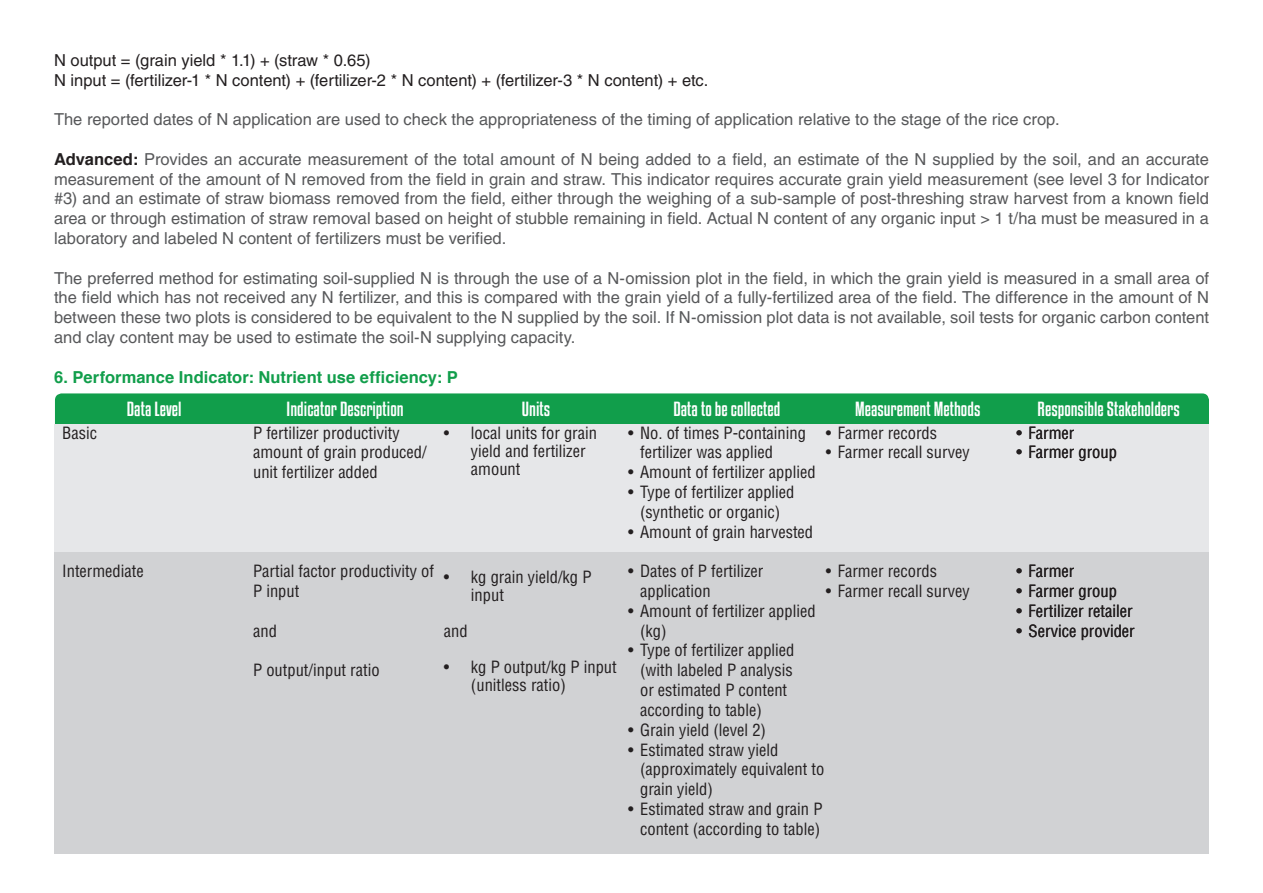
<style>
.page{position:relative;width:1263px;height:893px;background:#fff}
.page>*{position:absolute;margin:0;border:0;box-sizing:border-box;transform-origin:0 0}
.t1{font:18px "Kenyan Coffee Rg";color:#fff}
.t2{font:16.5px/19.8px "Helvetica";color:#57585a;text-align:justify}
.t3{font:condensed 16.5px/19.8px "Helvetica";color:#231f20}
.t4{font:16.5px "Helvetica";color:#231f20}
.t5{font:700 16.5px "Helvetica";letter-spacing:.005em;color:#119e4b}
.s1{font-weight:700;color:#231f20}
</style>
<div class="page">
<div style="left:55px;top:393px;width:1154px;height:39px;background:#119e4b;border-radius:7px"></div>
<div style="left:55px;top:424px;width:1154px;height:354px;background:#e6e7e9"></div>
<div style="left:54px;top:552px;width:1155px;height:301px;background:#d1d2d4"></div>
<p class="t4" style="left:54px;top:50px;width:318px">N output = (grain yield * 1.1) + (straw * 0.65)</p>
<p class="t4" style="left:54px;top:70px;width:656px">N input = (fertilizer-1 * N content) + (fertilizer-2 * N content) + (fertilizer-3 * N content) + etc.</p>
<p class="t2" style="left:54px;top:110px;width:1007px">The reported dates of N application are used to check the appropriateness of the timing of application relative to the stage of the rice crop.</p>
<p class="t2" style="left:54px;top:149px;width:1156px"><span class="s1">Advanced:</span> Provides an accurate measurement of the total amount of N being added to a field, an estimate of the N supplied by the soil, and an accurate measurement of the amount of N removed from the field in grain and straw. This indicator requires accurate grain yield measurement (see level 3 for Indicator #3) and an estimate of straw biomass removed from the field, either through the weighing of a sub-sample of post-threshing straw harvest from a known field area or through estimation of straw removal based on height of stubble remaining in field. Actual N content of any organic input &gt; 1 t/ha must be measured in a laboratory and labeled N content of fertilizers must be verified.</p>
<p class="t2" style="left:54px;top:268px;width:1156px">The preferred method for estimating soil-supplied N is through the use of a N-omission plot in the field, in which the grain yield is measured in a small area of the field which has not received any N fertilizer, and this is compared with the grain yield of a fully-fertilized area of the field. The difference in the amount of N between these two plots is considered to be equivalent to the N supplied by the soil. If N-omission plot data is not available, soil tests for organic carbon content and clay content may be used to estimate the soil-N supplying capacity.</p>
<p class="t5" style="left:54px;top:366px;width:405px">6. Performance Indicator: Nutrient use efficiency: P</p>
<p class="t1" style="left:127px;top:399px;width:56px">Data Level</p>
<p class="t1" style="left:287px;top:399px;width:119px">Indicator Description</p>
<p class="t1" style="left:522px;top:399px;width:30px">Units</p>
<p class="t1" style="left:673px;top:399px;width:108px">Data to be collected</p>
<p class="t1" style="left:855px;top:399px;width:127px">Measurement Methods</p>
<p class="t1" style="left:1037px;top:399px;width:144px">Responsible Stakeholders</p>
<p class="t3" style="left:62px;top:423px;width:36px">Basic</p>
<p class="t3" style="left:253px;top:423px;width:175px">P fertilizer productivity amount of grain produced/ unit fertilizer added</p>
<p class="t3" style="left:471px;top:424px;width:127px;line-height:18px;text-indent:-27px">• local units for grain yield and fertilizer amount</p>
<p class="t3" style="left:640px;top:423px;width:167px;text-indent:-12px">• No. of times P-containing fertilizer was applied</p>
<p class="t3" style="left:628px;top:462px;width:189px">• Amount of fertilizer applied</p>
<p class="t3" style="left:628px;top:482px;width:168px;text-align:center">• Type of fertilizer applied (synthetic or organic)</p>
<p class="t3" style="left:628px;top:522px;width:187px">• Amount of grain harvested</p>
<p class="t3" style="left:640px;top:561px;width:125px;text-indent:-12px">• Dates of P fertilizer application</p>
<p class="t3" style="left:640px;top:601px;width:177px;text-indent:-12px">• Amount of fertilizer applied (kg)</p>
<p class="t3" style="left:640px;top:640px;width:156px;text-indent:-12px">• Type of fertilizer applied (with labeled P analysis or estimated P content according to table)</p>
<p class="t3" style="left:628px;top:720px;width:139px">• Grain yield (level 2)</p>
<p class="t3" style="left:640px;top:739px;width:186px;text-indent:-12px">• Estimated straw yield (approximately equivalent to grain yield)</p>
<p class="t3" style="left:628px;top:799px;width:196px;text-align:center">• Estimated straw and grain P content (according to table)</p>
<p class="t3" style="left:826px;top:423px;width:113px">• Farmer records</p>
<p class="t3" style="left:826px;top:442px;width:146px">• Farmer recall survey</p>
<p class="t3" style="left:1017px;top:423px;width:59px">• Farmer</p>
<p class="t3" style="left:1017px;top:442px;width:102px">• Farmer group</p>
<p class="t3" style="left:253px;top:561px;width:182px">Partial factor productivity of<br>P input</p>
<p class="t3" style="left:253px;top:621px;width:25px">and</p>
<p class="t3" style="left:253px;top:660px;width:128px">P output/input ratio</p>
<p class="t3" style="left:62px;top:561px;width:83px">Intermediate</p>
<p class="t3" style="left:826px;top:561px;width:113px">• Farmer records</p>
<p class="t3" style="left:826px;top:581px;width:146px">• Farmer recall survey</p>
<p class="t3" style="left:1017px;top:561px;width:59px">• Farmer</p>
<p class="t3" style="left:1017px;top:581px;width:102px">• Farmer group</p>
<p class="t3" style="left:1017px;top:601px;width:117px">• Fertilizer retailer</p>
<p class="t3" style="left:1017px;top:621px;width:120px">• Service provider</p>
<p class="t3" style="left:471px;top:568px;width:122px;line-height:18px;text-indent:-27px">• kg grain yield/kg P input</p>
<p class="t3" style="left:444px;top:621px;width:25px">and</p>
<p class="t3" style="left:471px;top:658px;width:147px;line-height:18px;text-indent:-27px">• kg P output/kg P input (unitless ratio)</p>
</div>
